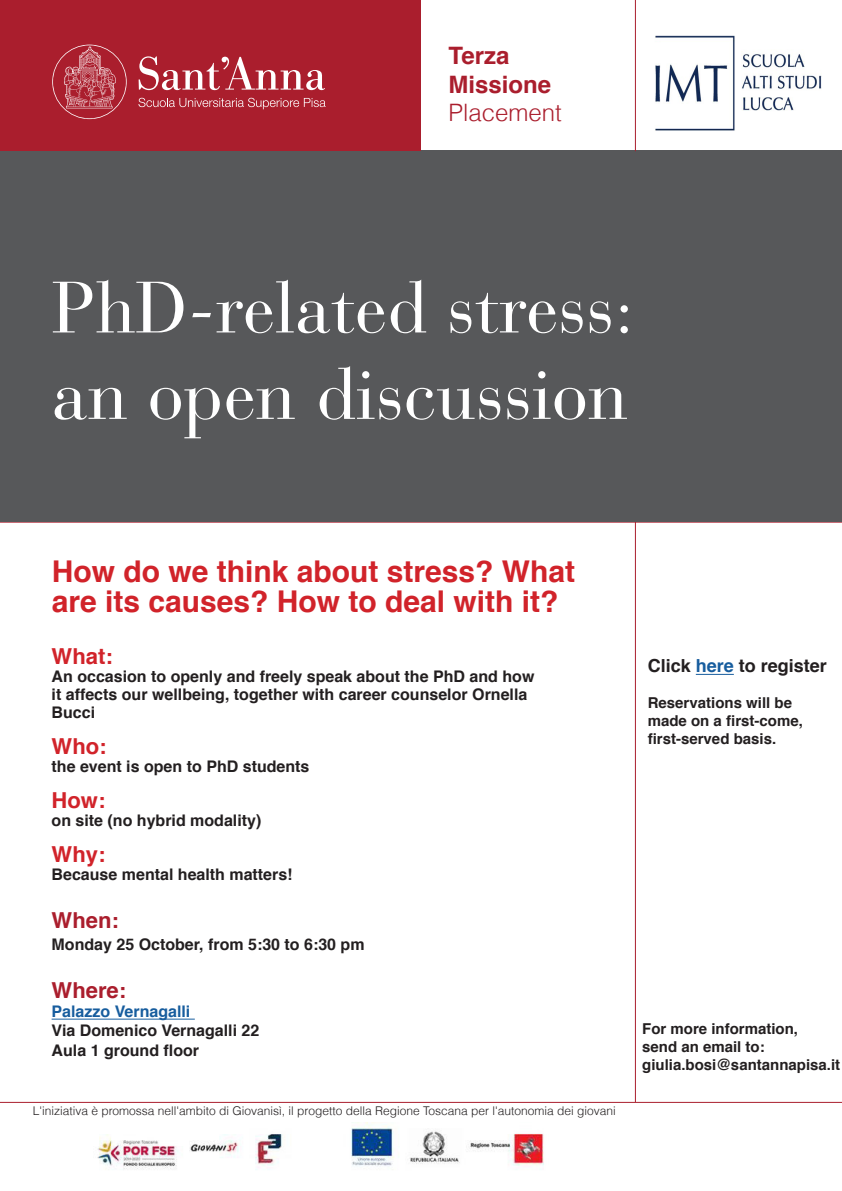
<style>
.page{position:relative;width:842px;height:1191px;background:#fff}
.page>*{position:absolute;margin:0;border:0;box-sizing:border-box;transform-origin:0 0}
.t1{font:72px "Bauer Bodoni";color:#fff}
.t2{font:700 30px/30px "Helvetica";color:#d1232a}
.t3{font:700 24px "Helvetica";color:#aa1e2d}
.t4{font:300 24px "Helvetica";color:#aa1e2d}
.t5{font:700 22px "Helvetica";color:#d1232a}
.t6{font:700 22px "Helvetica";color:#aa1e2d}
.t7{font:700 18px "Helvetica";color:#231f20}
.t8{font:700 16px/18px "Helvetica";color:#231f20}
.t9{font:700 16px "Helvetica";color:#175d9e}
.t10{font:700 15px/18px "Helvetica";color:#231f20}
.t11{font:300 12px "Helvetica";color:#231f20}
.s1{color:#175d9e}
</style>
<div class="page">
<hr style="left:696px;top:674px;width:38px;height:1px;background:#175d9e">
<hr style="left:0;top:1102px;width:842px;height:1px;background:#aa1e2d">
<hr style="left:0;top:522px;width:842px;height:1px;background:#aa1e2d">
<hr style="left:635px;top:522px;width:1px;height:580px;background:#aa1e2d">
<div style="left:0;top:150px;width:842px;height:372px;background:#57585a"></div>
<div style="left:0;top:0;width:421px;height:150px;background:#aa1e2d"></div>
<svg style="left:139px;top:56px;width:186px;height:34px"></svg>
<svg style="left:138px;top:98px;width:188px;height:11px"></svg>
<svg style="left:52px;top:45px;width:75px;height:74px"></svg>
<hr style="left:635px;top:0;width:1px;height:151px;background:#aa1e2d">
<hr style="left:52px;top:1018px;width:143px;height:1px;background:#175d9e">
<img style="left:97px;top:1122px;width:447px;height:48px">
<img style="left:655px;top:35px;width:167px;height:96px">
<p class="t3" style="left:449px;top:36px;width:62px">Terza</p>
<p class="t3" style="left:449px;top:65px;width:104px">Missione</p>
<p class="t4" style="left:449px;top:98px;width:115px">Placement</p>
<p class="t1" style="left:52px;top:265px;width:584px">PhD-related stress:</p>
<p class="t1" style="left:52px;top:351px;width:578px">an open discussion</p>
<p class="t2" style="left:52px;top:557px;width:525px">How do we think about stress? What are its causes? How to deal with it?</p>
<p class="t5" style="left:52px;top:638px;width:63px">What:</p>
<p class="t8" style="left:52px;top:667px;width:484px">An occasion to openly and freely speak about the PhD and how it affects our wellbeing, together with career counselor Ornella<br>Bucci</p>
<p class="t5" style="left:52px;top:728px;width:56px">Who:</p>
<p class="t8" style="left:52px;top:757px;width:259px">the event is open to PhD students</p>
<p class="t5" style="left:52px;top:782px;width:55px">How:</p>
<p class="t8" style="left:52px;top:811px;width:211px">on site (no hybrid modality)</p>
<p class="t5" style="left:52px;top:836px;width:55px">Why:</p>
<p class="t8" style="left:52px;top:866px;width:242px">Because mental health matters!</p>
<p class="t6" style="left:52px;top:902px;width:69px">When:</p>
<p class="t8" style="left:52px;top:935px;width:314px">Monday 25 October, from 5:30 to 6:30 pm</p>
<p class="t6" style="left:52px;top:972px;width:76px">Where:</p>
<p class="t9" style="left:52px;top:998px;width:140px">Palazzo Vernagalli</p>
<p class="t8" style="left:52px;top:1022px;width:209px">Via Domenico Vernagalli 22</p>
<p class="t8" style="left:52px;top:1041px;width:149px">Aula 1 ground floor</p>
<p class="t11" style="left:33px;top:1103px;width:585px">L'iniziativa è promossa nell'ambito di Giovanisì, il progetto della Regione Toscana per l'autonomia dei giovani</p>
<p class="t7" style="left:648px;top:651px;width:181px">Click <span class="s1">here</span> to register</p>
<p class="t10" style="left:648px;top:694px;width:157px">Reservations will be made on a first-come, first-served basis.</p>
<p class="t10" style="left:642px;top:1019px;width:157px">For more information,</p>
<p class="t10" style="left:642px;top:1037px;width:124px">send an email to:</p>
<p class="t10" style="left:642px;top:1055px;width:200px">giulia.bosi@santannapisa.it</p>
</div>
